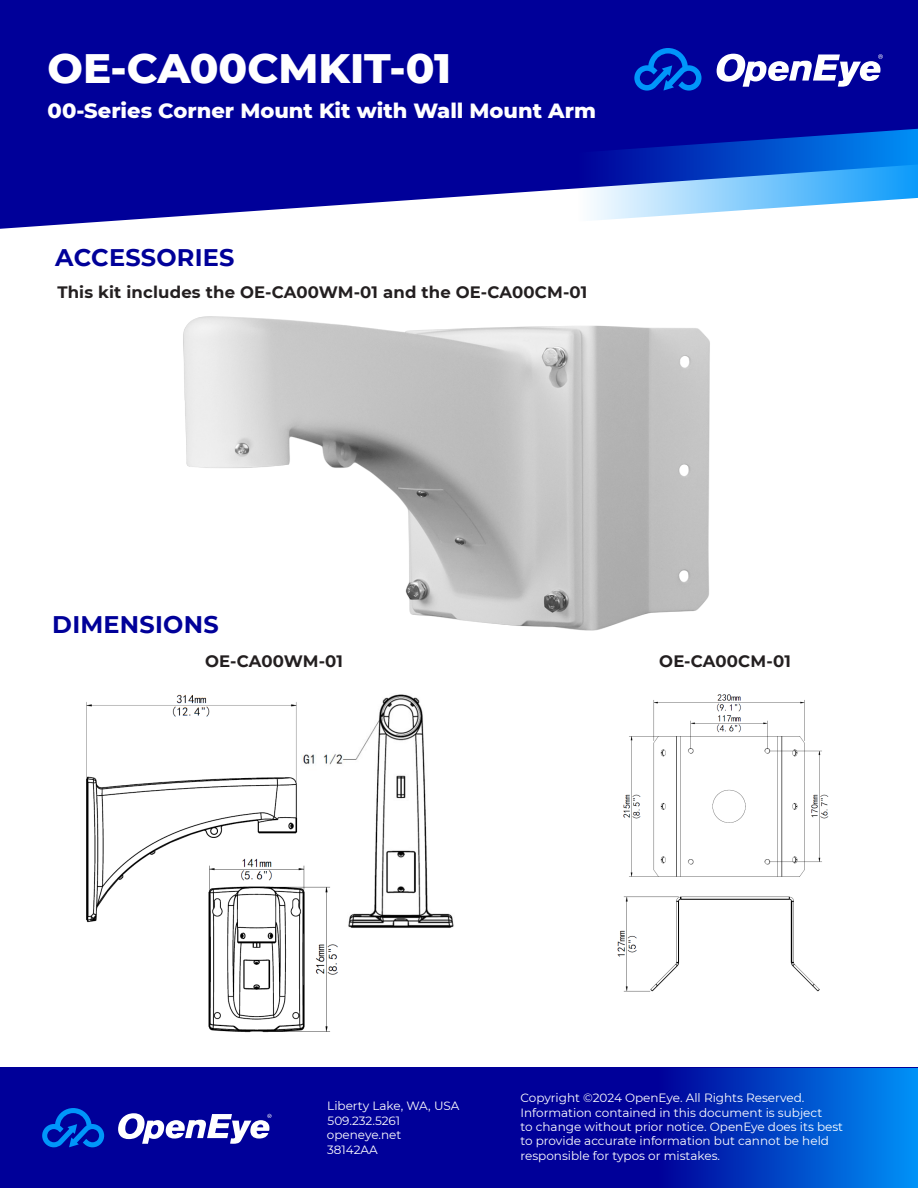
<style>
.page{position:relative;width:918px;height:1188px;background:#fff}
.page>*{position:absolute;margin:0;border:0;box-sizing:border-box;transform-origin:0 0}
.t1{font:800 42px "Montserrat";color:#fff}
.Subheader{font:700 24px "Montserrat";letter-spacing:.01em;color:#009}
.t2{font:800 21px "Montserrat";color:#fff}
.Subheader-2{font:700 16.5px "Montserrat";letter-spacing:.01em;color:#231f20}
.Body_Text{font:700 16.5px "Montserrat";letter-spacing:.005em;color:#231f20}
.t3{font:12px/14.4px "Montserrat";color:#fff}
</style>
<div class="page">
<img style="left:301px;top:694px;width:153px;height:234px">
<svg style="left:0;top:0;width:918px;height:229px;background:#1515a1"></svg>
<svg style="left:576px;top:128px;width:342px;height:94px"></svg>
<svg style="left:717px;top:54px;width:166px;height:33px"></svg>
<svg style="left:634px;top:48px;width:68px;height:43px;background:#0038bd"></svg>
<div style="left:0;top:1068px;width:918px;height:120px;background:#009"></div>
<div style="left:656px;top:1068px;width:262px;height:120px;background:linear-gradient(to right,#000098,#0092f7)"></div>
<svg style="left:118px;top:1113px;width:154px;height:31px"></svg>
<svg style="left:42px;top:1108px;width:62px;height:39px"></svg>
<img style="left:86px;top:694px;width:212px;height:228px">
<img style="left:208px;top:856px;width:131px;height:176px">
<img style="left:623px;top:694px;width:205px;height:183px">
<img style="left:617px;top:896px;width:203px;height:96px">
<img style="left:183px;top:316px;width:527px;height:315px">
<p class="t1" style="left:48px;top:38px;width:405px">OE-CA00CMKIT-01</p>
<p class="t2" style="left:48px;top:95px;width:550px">00-Series Corner Mount Kit with Wall Mount Arm</p>
<p class="Subheader" style="left:55px;top:240px;width:181px">ACCESSORIES</p>
<p class="Subheader-2" style="left:57px;top:280px;width:532px">This kit includes the OE-CA00WM-01 and the OE-CA00CM-01</p>
<p class="Subheader" style="left:52px;top:607px;width:168px">DIMENSIONS</p>
<p class="Body_Text" style="left:205px;top:649px;width:139px">OE-CA00WM-01</p>
<p class="Body_Text" style="left:659px;top:649px;width:133px">OE-CA00CM-01</p>
<p class="t3" style="left:327px;top:1098px;width:134px">Liberty Lake, WA, USA</p>
<p class="t3" style="left:328px;top:1113px;width:74px">509.232.5261</p>
<p class="t3" style="left:327px;top:1127px;width:76px">openeye.net</p>
<p class="t3" style="left:327px;top:1142px;width:52px">38142AA</p>
<p class="t3" style="left:521px;top:1090px;width:324px">Copyright ©2024 OpenEye. All Rights Reserved.<br>Information contained in this document is subject<br>to change without prior notice. OpenEye does its best to provide accurate information but cannot be held responsible for typos or mistakes.</p>
</div>
